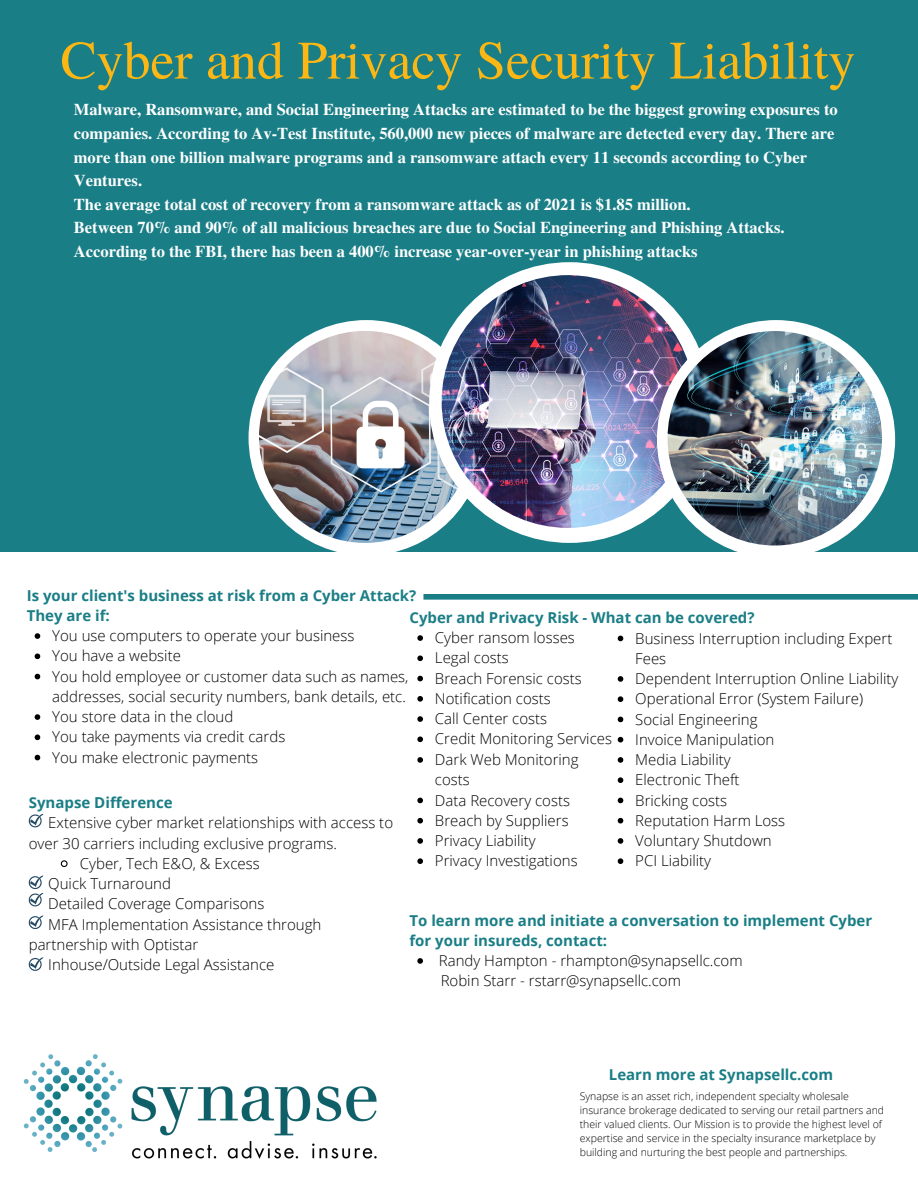
<style>
.page{position:relative;width:918px;height:1188px;background:#fff}
.page>*{position:absolute;margin:0;border:0;box-sizing:border-box;transform-origin:0 0}
.t1{font:54px "Te X Gyre Termes";color:#fdb714}
.t2{font:700 16.5px/23.7px "Te X Gyre Termes";color:#fff}
.t3{font:300 15px/20.2px "Open Sans";color:#000}
.t4{font:700 15px/20.2px "Open Sans";color:#1a7e86}
.t5{font:300 10.5px/14px "Open Sans";color:#000}
</style>
<div class="page">
<div style="left:0;top:0;width:917px;height:551px;background:#1a7e86"></div>
<svg style="left:35px;top:633px;width:5px;height:6px"></svg>
<svg style="left:35px;top:654px;width:5px;height:5px"></svg>
<svg style="left:35px;top:674px;width:5px;height:5px"></svg>
<svg style="left:35px;top:714px;width:5px;height:6px"></svg>
<svg style="left:35px;top:735px;width:5px;height:5px"></svg>
<svg style="left:35px;top:755px;width:5px;height:5px"></svg>
<div style="left:423px;top:594px;width:495px;height:6px;background:#1a7e86"></div>
<div style="left:249px;top:320px;width:235px;height:236px;background:#fff;border-radius:50%"></div>
<img style="left:259px;top:331px;width:212px;height:212px;border-radius:50%">
<div style="left:429px;top:262px;width:281px;height:281px;background:#fff;border-radius:50%"></div>
<img style="left:442px;top:275px;width:252px;height:253px;border-radius:50%">
<div style="left:657px;top:320px;width:238px;height:238px;background:#fff;border-radius:50%"></div>
<img style="left:668px;top:331px;width:214px;height:215px;border-radius:50%">
<svg style="left:60px;top:860px;width:8px;height:8px"></svg>
<svg style="left:29px;top:814px;width:14px;height:13px"></svg>
<svg style="left:29px;top:957px;width:14px;height:14px"></svg>
<svg style="left:29px;top:916px;width:14px;height:13px"></svg>
<svg style="left:29px;top:876px;width:14px;height:30px"></svg>
<img style="left:23px;top:1054px;width:354px;height:105px">
<svg style="left:417px;top:635px;width:6px;height:6px"></svg>
<svg style="left:417px;top:656px;width:6px;height:5px"></svg>
<svg style="left:417px;top:676px;width:6px;height:5px"></svg>
<svg style="left:417px;top:696px;width:6px;height:6px"></svg>
<svg style="left:417px;top:716px;width:6px;height:6px"></svg>
<svg style="left:417px;top:736px;width:6px;height:6px"></svg>
<svg style="left:417px;top:757px;width:6px;height:6px"></svg>
<svg style="left:417px;top:798px;width:6px;height:5px"></svg>
<svg style="left:417px;top:818px;width:6px;height:6px"></svg>
<svg style="left:417px;top:838px;width:6px;height:6px"></svg>
<svg style="left:417px;top:858px;width:6px;height:6px"></svg>
<svg style="left:618px;top:636px;width:5px;height:5px"></svg>
<svg style="left:618px;top:676px;width:5px;height:6px"></svg>
<svg style="left:618px;top:696px;width:5px;height:6px"></svg>
<svg style="left:618px;top:717px;width:5px;height:5px"></svg>
<svg style="left:618px;top:737px;width:5px;height:6px"></svg>
<svg style="left:618px;top:757px;width:5px;height:6px"></svg>
<svg style="left:618px;top:777px;width:5px;height:6px"></svg>
<svg style="left:618px;top:798px;width:5px;height:5px"></svg>
<svg style="left:618px;top:818px;width:5px;height:6px"></svg>
<svg style="left:618px;top:838px;width:5px;height:6px"></svg>
<svg style="left:618px;top:858px;width:5px;height:6px"></svg>
<svg style="left:417px;top:958px;width:6px;height:6px"></svg>
<p class="t1" style="left:60px;top:22px;width:796px">Cyber and Privacy Security Liability</p>
<p class="t2" style="left:74px;top:97px;width:765px">Malware, Ransomware, and Social Engineering Attacks are estimated to be the biggest growing exposures to companies. According to Av-Test Institute, 560,000 new pieces of malware are detected every day. There are more than one billion malware programs and a ransomware attach every 11 seconds according to Cyber Ventures.<br>The average total cost of recovery from a ransomware attack as of 2021 is $1.85 million.<br>Between 70% and 90% of all malicious breaches are due to Social Engineering and Phishing Attacks.<br>According to the FBI, there has been a 400% increase year-over-year in phishing attacks</p>
<h1 class="t4" style="left:27px;top:585px;width:391px">Is your client's business at risk from a Cyber Attack?<br>They are if:</h1>
<p class="t3" style="left:52px;top:625px;width:304px">You use computers to operate your business</p>
<p class="t3" style="left:52px;top:645px;width:130px">You have a website</p>
<p class="t3" style="left:52px;top:666px;width:358px">You hold employee or customer data such as names, addresses, social security numbers, bank details, etc.</p>
<p class="t3" style="left:52px;top:706px;width:183px">You store data in the cloud</p>
<h2 class="t3" style="left:52px;top:726px;width:235px">You take payments via credit cards</h2>
<p class="t3" style="left:52px;top:747px;width:207px">You make electronic payments</p>
<p class="t4" style="left:29px;top:792px;width:145px">Synapse Difference</p>
<p class="t3" style="left:48px;top:812px;width:346px">Extensive cyber market relationships with access to</p>
<p class="t3" style="left:29px;top:833px;width:310px">over 30 carriers including exclusive programs.</p>
<p class="t3" style="left:80px;top:853px;width:181px">Cyber, Tech E&amp;O, &amp; Excess</p>
<p class="t3" style="left:48px;top:873px;width:124px">Quick Turnaround</p>
<h2 class="t3" style="left:48px;top:893px;width:218px">Detailed Coverage Comparisons</h2>
<p class="t3" style="left:29px;top:914px;width:294px;text-indent:20px">MFA Implementation Assistance through partnership with Optistar</p>
<p class="t3" style="left:48px;top:954px;width:228px">Inhouse/Outside Legal Assistance</p>
<p class="t4" style="left:410px;top:607px;width:347px">Cyber and Privacy Risk - What can be covered?</p>
<p class="t3" style="left:435px;top:627px;width:141px">Cyber ransom losses</p>
<p class="t3" style="left:435px;top:647px;width:75px">Legal costs</p>
<p class="t3" style="left:435px;top:668px;width:148px">Breach Forensic costs</p>
<p class="t3" style="left:435px;top:688px;width:117px">Notification costs</p>
<p class="t3" style="left:435px;top:708px;width:114px">Call Center costs</p>
<p class="t3" style="left:435px;top:728px;width:179px">Credit Monitoring Services</p>
<p class="t3" style="left:435px;top:749px;width:145px">Dark Web Monitoring costs</p>
<p class="t3" style="left:435px;top:790px;width:137px">Data Recovery costs</p>
<p class="t3" style="left:435px;top:810px;width:135px">Breach by Suppliers</p>
<p class="t3" style="left:435px;top:830px;width:102px">Privacy Liability</p>
<p class="t3" style="left:435px;top:850px;width:144px">Privacy Investigations</p>
<p class="t3" style="left:635px;top:628px;width:259px">Business Interruption including Expert<br>Fees</p>
<p class="t3" style="left:635px;top:668px;width:265px">Dependent Interruption Online Liability</p>
<p class="t3" style="left:635px;top:688px;width:229px">Operational Error (System Failure)</p>
<p class="t3" style="left:635px;top:709px;width:124px">Social Engineering</p>
<p class="t3" style="left:635px;top:729px;width:141px">Invoice Manipulation</p>
<p class="t3" style="left:635px;top:749px;width:97px">Media Liability</p>
<p class="t3" style="left:635px;top:769px;width:106px">Electronic Theft</p>
<h3 class="t3" style="left:635px;top:790px;width:93px">Bricking costs</h3>
<p class="t3" style="left:635px;top:810px;width:151px">Reputation Harm Loss</p>
<p class="t3" style="left:635px;top:830px;width:138px">Voluntary Shutdown</p>
<p class="t3" style="left:635px;top:850px;width:77px">PCI Liability</p>
<p class="t4" style="left:410px;top:910px;width:464px">To learn more and initiate a conversation to implement Cyber for your insureds, contact:</p>
<p class="t3" style="left:439px;top:950px;width:305px">Randy Hampton - rhampton@synapsellc.com</p>
<p class="t3" style="left:441px;top:970px;width:242px">Robin Starr - rstarr@synapsellc.com</p>
<p class="t4" style="left:609px;top:1064px;width:226px">Learn more at Synapsellc.com</p>
<p class="t5" style="left:580px;top:1089px;width:306px">Synapse is an asset rich, independent specialty wholesale insurance brokerage dedicated to serving our retail partners and their valued clients. Our Mission is to provide the highest level of expertise and service in the specialty insurance marketplace by building and nurturing the best people and partnerships.</p>
</div>
